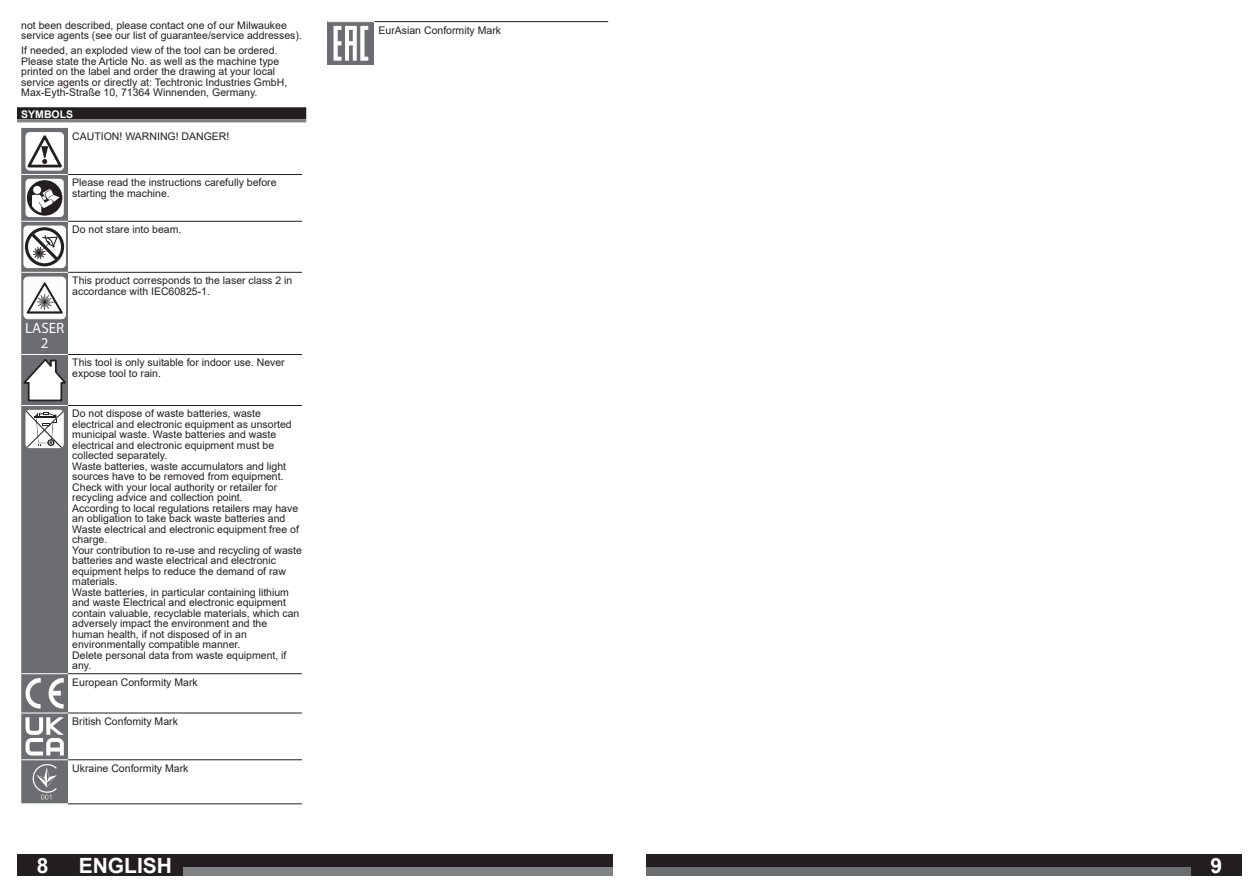
<style>
.page{position:relative;width:1259px;height:893px;background:#fff}
.page>*{position:absolute;margin:0;border:0;box-sizing:border-box;transform-origin:0 0}
.t1{font:700 21px "Arial";color:#fff}
.t2{font:15px/15px "Myriad Pro";color:#fcfcfc;text-align:center}
.t3{font:10.5px/10.5px "Arial";color:#231f20}
.t4{font:700 10.5px "Arial";color:#fff}
</style>
<div class="page">
<div style="left:646px;top:855px;width:596px;height:21px;background:#231f20"></div>
<div style="left:646px;top:867px;width:545px;height:9px;background:#6c6d70"></div>
<div style="left:17px;top:855px;width:595px;height:21px;background:#231f20"></div>
<div style="left:68px;top:867px;width:544px;height:9px;background:#808285"></div>
<div style="left:17px;top:107px;width:289px;height:12px;background:#231f20"></div>
<hr style="left:17px;top:119px;width:289px;height:3px;background:#808285">
<svg style="left:68px;top:220px;width:234px;height:541px"></svg>
<hr style="left:68px;top:174px;width:234px;height:1px;background:#231f20">
<hr style="left:68px;top:221px;width:234px;height:1px;background:#231f20">
<hr style="left:68px;top:272px;width:234px;height:1px;background:#231f20">
<hr style="left:68px;top:354px;width:234px;height:1px;background:#231f20">
<hr style="left:68px;top:405px;width:234px;height:1px;background:#231f20">
<hr style="left:68px;top:673px;width:234px;height:1px;background:#231f20">
<hr style="left:68px;top:713px;width:234px;height:1px;background:#231f20">
<hr style="left:68px;top:759px;width:234px;height:1px;background:#231f20">
<hr style="left:68px;top:803px;width:234px;height:1px;background:#231f20">
<svg style="left:21px;top:128px;width:47px;height:676px"></svg>
<div style="left:327px;top:22px;width:47px;height:43px;background:#6c6d70"></div>
<hr style="left:374px;top:21px;width:234px;height:1px;background:#231f20">
<svg style="left:333px;top:26px;width:35px;height:35px"></svg>
<div style="left:68px;top:855px;width:115px;height:21px;background:#231f20"></div>
<p class="t3" style="left:21px;top:20px;width:282px">not been described, please contact one of our Milwaukee service agents (see our list of guarantee/service addresses).</p>
<p class="t3" style="left:21px;top:45px;width:267px">If needed, an exploded view of the tool can be ordered.<br>Please state the Article No. as well as the machine type printed on the label and order the drawing at your local service agents or directly at: Techtronic Industries GmbH, Max-Eyth-Straße 10, 71364 Winnenden, Germany.</p>
<p class="t4" style="left:21px;top:108px;width:53px">SYMBOLS</p>
<p class="t3" style="left:72px;top:131px;width:159px">CAUTION! WARNING! DANGER!</p>
<p class="t3" style="left:72px;top:178px;width:206px">Please read the instructions carefully before starting the machine.</p>
<p class="t3" style="left:72px;top:224px;width:111px">Do not stare into beam.</p>
<p class="t3" style="left:72px;top:275px;width:222px">This product corresponds to the laser class 2 in accordance with IEC60825-1.</p>
<h2 class="t2" style="left:25px;top:320px;width:41px">LASER<br>2</h2>
<p class="t3" style="left:72px;top:357px;width:214px">This tool is only suitable for indoor use. Never expose tool to rain.</p>
<p class="t3" style="left:72px;top:409px;width:231px">Do not dispose of waste batteries, waste electrical and electronic equipment as unsorted municipal waste. Waste batteries and waste electrical and electronic equipment must be collected separately.<br>Waste batteries, waste accumulators and light sources have to be removed from equipment.<br>Check with your local authority or retailer for recycling advice and collection point.<br>According to local regulations retailers may have an obligation to take back waste batteries and Waste electrical and electronic equipment free of charge.<br>Your contribution to re-use and recycling of waste batteries and waste electrical and electronic equipment helps to reduce the demand of raw materials.<br>Waste batteries, in particular containing lithium and waste Electrical and electronic equipment contain valuable, recyclable materials, which can adversely impact the environment and the human health, if not disposed of in an environmentally compatible manner.<br>Delete personal data from waste equipment, if any.</p>
<p class="t3" style="left:72px;top:677px;width:127px">European Conformity Mark</p>
<p class="t3" style="left:72px;top:716px;width:107px">British Confomity Mark</p>
<p class="t3" style="left:72px;top:763px;width:118px">Ukraine Conformity Mark</p>
<p class="t3" style="left:378px;top:25px;width:124px">EurAsian Conformity Mark</p>
<h1 class="t1" style="left:79px;top:854px;width:95px">ENGLISH</h1>
<h1 class="t1" style="left:37px;top:854px;width:13px">8</h1>
<h1 class="t1" style="left:1210px;top:854px;width:13px">9</h1>
</div>
